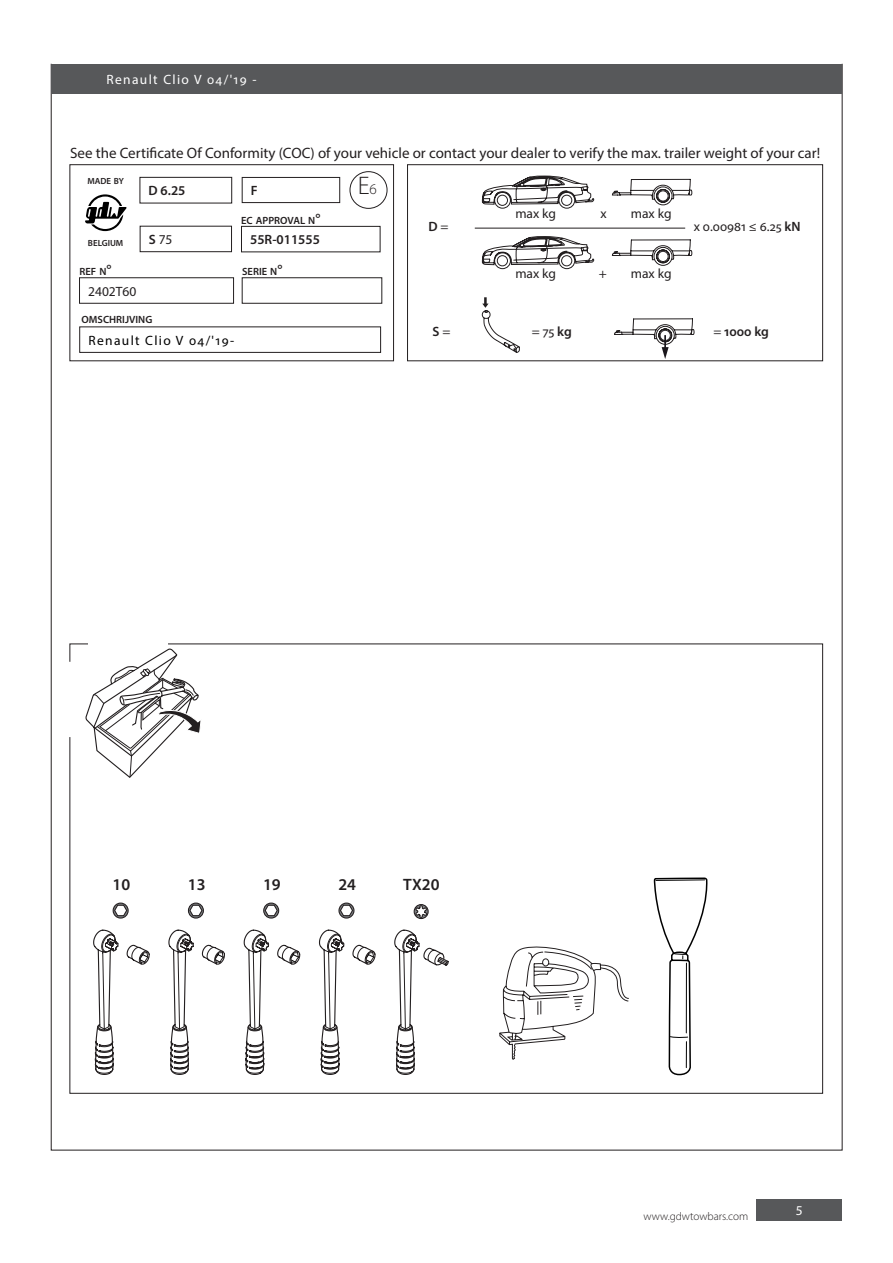
<style>
.page{position:relative;width:893px;height:1263px;background:#fff}
.page>*{position:absolute;margin:0;border:0;box-sizing:border-box;transform-origin:0 0}
.t1{font:300 25.5px "Myriad Pro";color:#231f20}
.t2{font:600 16.5px "Myriad Pro";color:#231f20}
.t3{font:15px "Myriad Pro";color:#231f20}
.t4{font:13.5px "Myriad Pro";color:#231f20}
.t5{font:600 13.5px "Myriad Pro";color:#231f20}
.t6{font:13.5px "Myriad Pro";letter-spacing:.1em;color:#000}
.Tussentitel_Links{font:13.5px "Myriad Pro";letter-spacing:.1em;color:#fff}
.t7{font:13.5px "Myriad Pro";color:#fff}
.t8{font:300 11.25px "Myriad Pro";color:#231f20}
.t9{font:600 10.5px "Myriad Pro";color:#231f20}
.t10{font:600 8.85px "Myriad Pro";color:#231f20}
.t11{font:700 5.85px "Tw Cen";color:#231f20}
.s1{font-size:15px}
.s2{font-weight:600}
.s3{font-weight:400}
</style>
<div class="page">
<div style="left:757px;top:1199px;width:85px;height:21px;background:#57585a"></div>
<div style="left:80px;top:327px;width:301px;height:26px;border:1px solid #231f20"></div>
<div style="left:70px;top:164px;width:324px;height:197px;border:1px solid #231f20"></div>
<svg style="left:69px;top:643px;width:754px;height:451px"></svg>
<div style="left:407px;top:164px;width:416px;height:197px;border:1px solid #231f20"></div>
<div style="left:140px;top:177px;width:92px;height:26px;border:1px solid #231f20"></div>
<div style="left:241px;top:226px;width:139px;height:26px;border:1px solid #231f20"></div>
<div style="left:140px;top:226px;width:92px;height:26px;border:1px solid #231f20"></div>
<div style="left:242px;top:177px;width:98px;height:26px;border:1px solid #231f20"></div>
<svg style="left:85px;top:194px;width:42px;height:37px"></svg>
<svg style="left:482px;top:297px;width:38px;height:56px"></svg>
<hr style="left:475px;top:228px;width:210px;height:1px;background:#231f20">
<svg style="left:69px;top:643px;width:133px;height:136px"></svg>
<svg style="left:482px;top:176px;width:112px;height:33px"></svg>
<svg style="left:482px;top:236px;width:112px;height:34px"></svg>
<svg style="left:612px;top:179px;width:80px;height:27px"></svg>
<svg style="left:612px;top:239px;width:80px;height:27px"></svg>
<div style="left:51px;top:64px;width:791px;height:30px;background:#57585a"></div>
<svg style="left:349px;top:174px;width:37px;height:32px"></svg>
<div style="left:350px;top:172px;width:37px;height:36px;background:#fff;border-radius:50%"></div>
<div style="left:350px;top:171px;width:37px;height:38px;border:1px solid #231f20;border-radius:50%"></div>
<div style="left:113px;top:902px;width:16px;height:16px;border:1px solid #231f20;border-radius:50%"></div>
<svg style="left:93px;top:929px;width:57px;height:147px"></svg>
<svg style="left:113px;top:904px;width:15px;height:13px"></svg>
<div style="left:188px;top:902px;width:16px;height:16px;border:1px solid #231f20;border-radius:50%"></div>
<svg style="left:168px;top:929px;width:58px;height:147px"></svg>
<svg style="left:189px;top:904px;width:14px;height:13px"></svg>
<div style="left:263px;top:902px;width:16px;height:16px;border:1px solid #231f20;border-radius:50%"></div>
<svg style="left:243px;top:929px;width:58px;height:147px"></svg>
<svg style="left:264px;top:904px;width:14px;height:13px"></svg>
<div style="left:338px;top:902px;width:16px;height:16px;border:1px solid #231f20;border-radius:50%"></div>
<svg style="left:318px;top:929px;width:58px;height:147px"></svg>
<svg style="left:339px;top:904px;width:15px;height:13px"></svg>
<svg style="left:614px;top:318px;width:81px;height:41px"></svg>
<div style="left:414px;top:904px;width:14px;height:14px;background:#abaaaa;border-radius:50%"></div>
<div style="left:414px;top:904px;width:15px;height:15px;border:1px solid #231f20;border-radius:50%"></div>
<svg style="left:414px;top:905px;width:14px;height:13px"></svg>
<svg style="left:394px;top:929px;width:56px;height:147px"></svg>
<svg style="left:499px;top:938px;width:131px;height:122px"></svg>
<svg style="left:653px;top:789px;width:55px;height:287px"></svg>
<p class="Tussentitel_Links" style="left:106px;top:71px;width:152px">Renault Clio V 04/'19 -</p>
<p class="t3" style="left:70px;top:144px;width:752px">See the Certificate Of Conformity (COC) of your vehicle or contact your dealer to verify the max. trailer weight of your car!</p>
<p class="t11" style="left:779px;top:146px;width:24px">EC/94/20</p>
<p class="t10" style="left:88px;top:176px;width:38px">MADE BY</p>
<p class="t10" style="left:88px;top:238px;width:37px">BELGIUM</p>
<p class="t5" style="left:149px;top:182px;width:38px">D 6.25</p>
<p class="t1" style="left:358px;top:170px;width:21px">E<span class="s1">6</span></p>
<p class="t5" style="left:251px;top:182px;width:8px">F</p>
<p class="t5" style="left:360px;top:182px;width:16px">e6</p>
<p class="t9" style="left:241px;top:213px;width:81px">EC APPROVAL N<span class="s1">°</span></p>
<p class="t4" style="left:149px;top:231px;width:25px"><span class="s2">S</span> 75</p>
<p class="t5" style="left:250px;top:231px;width:71px">55R-011555</p>
<p class="t9" style="left:80px;top:265px;width:34px">REF N<span class="s1">°</span></p>
<p class="t9" style="left:242px;top:265px;width:42px">SERIE N<span class="s1">°</span></p>
<p class="t4" style="left:88px;top:283px;width:50px">2402T60</p>
<p class="t9" style="left:82px;top:313px;width:72px">OMSCHRIJVING</p>
<p class="t6" style="left:88px;top:332px;width:147px">Renault Clio V 04/'19-</p>
<p class="t5" style="left:429px;top:218px;width:22px">D <span class="s3">=</span></p>
<p class="t4" style="left:515px;top:205px;width:42px">max kg</p>
<p class="t4" style="left:601px;top:205px;width:8px">x</p>
<p class="t4" style="left:631px;top:205px;width:42px">max kg</p>
<p class="t4" style="left:515px;top:265px;width:42px">max kg</p>
<p class="t4" style="left:599px;top:265px;width:10px">+</p>
<p class="t4" style="left:631px;top:265px;width:42px">max kg</p>
<p class="t4" style="left:694px;top:218px;width:108px">x 0.00981 ≤ 6.25 <span class="s2">kN</span></p>
<p class="t5" style="left:433px;top:323px;width:19px">S <span class="s3">=</span></p>
<p class="t4" style="left:532px;top:323px;width:41px">= 75 <span class="s2">kg</span></p>
<p class="t5" style="left:713px;top:323px;width:57px"><span class="s3">=</span> 1000 kg</p>
<p class="t2" style="left:113px;top:874px;width:19px">10</p>
<p class="t2" style="left:188px;top:874px;width:19px">13</p>
<p class="t2" style="left:263px;top:874px;width:19px">19</p>
<p class="t2" style="left:338px;top:874px;width:19px">24</p>
<p class="t2" style="left:403px;top:874px;width:38px">TX20</p>
<p class="t8" style="left:644px;top:1210px;width:106px">www.gdwtowbars.com</p>
<p class="t7" style="left:796px;top:1202px;width:8px">5</p>
</div>
